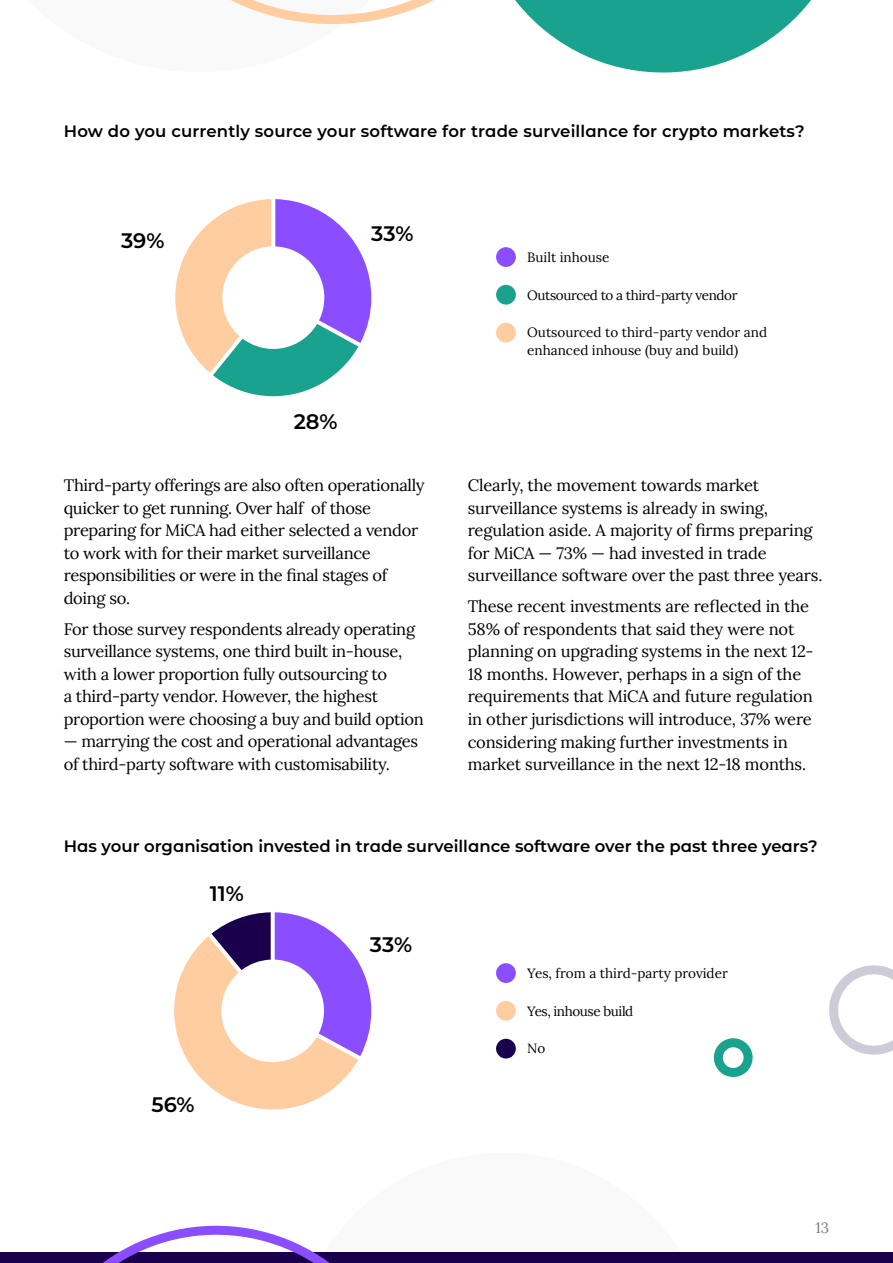
<style>
.page{position:relative;width:893px;height:1263px;background:#fff}
.page>*{position:absolute;margin:0;border:0;box-sizing:border-box;transform-origin:0 0}
.t1{font:21px "Acuiti Montserrat";color:#000}
.t2{font:16.5px/22.5px "Lora";letter-spacing:-.02em;color:#000}
.t3{font:16.5px "Acuiti Montserrat";color:#000}
.t4{font:15px "Lora";color:#7d7a87}
.t5{font:13.5px/18px "Lora";color:#000}
.t6{font:13.5px "Lora";letter-spacing:-.03em;color:#000}
</style>
<div class="page">
<svg style="left:175px;top:199px;width:196px;height:197px"></svg>
<svg style="left:231px;top:0;width:580px;height:73px"></svg>
<div style="left:0;top:1252px;width:893px;height:11px;background:#1a004c"></div>
<svg style="left:102px;top:1225px;width:228px;height:38px"></svg>
<div style="left:496px;top:285px;width:20px;height:20px;background:#19a38f;border-radius:50%"></div>
<div style="left:496px;top:323px;width:20px;height:19px;background:#ffcd9f;border-radius:50%"></div>
<div style="left:496px;top:247px;width:20px;height:20px;background:#8a4dff;border-radius:50%"></div>
<svg style="left:174px;top:912px;width:197px;height:197px"></svg>
<svg style="left:713px;top:1038px;width:40px;height:39px"></svg>
<svg style="left:829px;top:966px;width:64px;height:88px"></svg>
<div style="left:496px;top:1001px;width:20px;height:20px;background:#ffcd9f;border-radius:50%"></div>
<div style="left:496px;top:1039px;width:20px;height:19px;background:#1a004c;border-radius:50%"></div>
<div style="left:496px;top:963px;width:20px;height:20px;background:#8a4dff;border-radius:50%"></div>
<p class="t3" style="left:64px;top:120px;width:742px">How do you currently source your software for trade surveillance for crypto markets?</p>
<p class="t1" style="left:121px;top:226px;width:45px">39%</p>
<p class="t1" style="left:371px;top:219px;width:44px">33%</p>
<p class="t1" style="left:294px;top:406px;width:45px">28%</p>
<p class="t2" style="left:64px;top:473px;width:362px">Third-party offerings are also often operationally quicker to get running. Over half of those preparing for MiCA had either selected a vendor to work with for their market surveillance responsibilities or were in the final stages of doing so.</p>
<p class="t2" style="left:64px;top:617px;width:362px">For those survey respondents already operating surveillance systems, one third built in-house, with a lower proportion fully outsourcing to<br>a third-party vendor. However, the highest proportion were choosing a buy and build option</p>
<p class="t2" style="left:64px;top:729px;width:356px">— marrying the cost and operational advantages of third-party software with customisability.</p>
<p class="t5" style="left:527px;top:247px;width:84px">Built inhouse</p>
<p class="t6" style="left:527px;top:284px;width:212px">Outsourced to a third-party vendor</p>
<p class="t5" style="left:527px;top:322px;width:241px">Outsourced to third-party vendor and enhanced inhouse (buy and build)</p>
<p class="t2" style="left:468px;top:473px;width:356px">Clearly, the movement towards market surveillance systems is already in swing, regulation aside. A majority of firms preparing for MiCA — 73% — had invested in trade surveillance software over the past three years.</p>
<p class="t2" style="left:468px;top:594px;width:347px">These recent investments are reflected in the 58% of respondents that said they were not planning on upgrading systems in the next 12- 18 months. However, perhaps in a sign of the requirements that MiCA and future regulation in other jurisdictions will introduce, 37% were considering making further investments in market surveillance in the next 12-18 months.</p>
<p class="t3" style="left:64px;top:834px;width:755px">Has your organisation invested in trade surveillance software over the past three years?</p>
<p class="t1" style="left:210px;top:879px;width:36px">11%</p>
<p class="t1" style="left:151px;top:1089px;width:45px">56%</p>
<p class="t1" style="left:370px;top:929px;width:44px">33%</p>
<p class="t5" style="left:527px;top:963px;width:202px">Yes, from a third-party provider</p>
<p class="t6" style="left:527px;top:1000px;width:108px">Yes, inhouse build</p>
<p class="t5" style="left:527px;top:1038px;width:20px">No</p>
<p class="t4" style="left:815px;top:1216px;width:15px">13</p>
</div>
